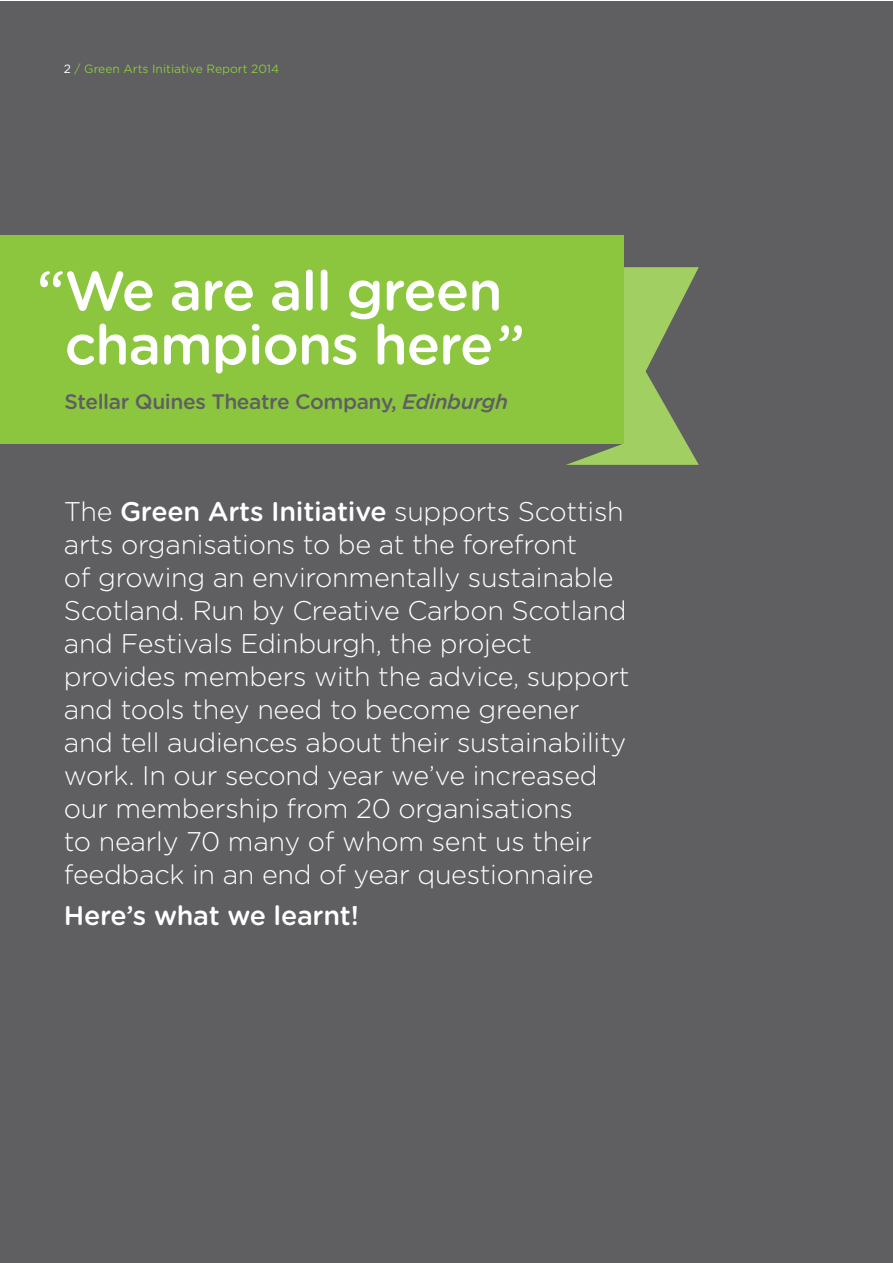
<style>
.page{position:relative;width:893px;height:1263px;background:#fff}
.page>*{position:absolute;margin:0;border:0;box-sizing:border-box;transform-origin:0 0}
.t1{font:500 55.5px/54px "Gotham Rounded";letter-spacing:-.02em;color:#fff;text-align:center}
.t2{font:300 27px/33px "Gotham Rounded";letter-spacing:-.01em;color:#fff}
.t3{font:500 27px "Gotham Rounded";letter-spacing:-.01em;color:#fff}
.t4{font:500 21px "Gotham Rounded";letter-spacing:-.02em;color:#5f5f62}
.t5{font:12px "Gotham Rounded";color:#8bc63e}
.s1{color:#fff}
.s2{font-style:italic}
.s3{font-weight:500}
</style>
<div class="page">
<div style="left:0;top:1px;width:892px;height:1262px;background:#5f5f62"></div>
<svg style="left:566px;top:267px;width:133px;height:198px"></svg>
<div style="left:0;top:235px;width:624px;height:209px;background:#8bc63e"></div>
<p class="t5" style="left:64px;top:61px;width:217px"><span class="s1">2</span> / Green Arts Initiative Report 2014</p>
<h1 class="t1" style="left:37px;top:261px;width:490px">“We are all green champions here”</h1>
<p class="t4" style="left:65px;top:387px;width:445px">Stellar Quines Theatre Company, <span class="s2">Edinburgh</span></p>
<p class="t2" style="left:64px;top:494px;width:567px">The <span class="s3">Green Arts Initiative</span> supports Scottish arts organisations to be at the forefront<br>of growing an environmentally sustainable Scotland. Run by Creative Carbon Scotland and Festivals Edinburgh, the project provides members with the advice, support and tools they need to become greener and tell audiences about their sustainability work. In our second year we’ve increased our membership from 20 organisations<br>to nearly 70 many of whom sent us their feedback in an end of year questionnaire</p>
<p class="t3" style="left:64px;top:896px;width:297px">Here’s what we learnt!</p>
</div>
